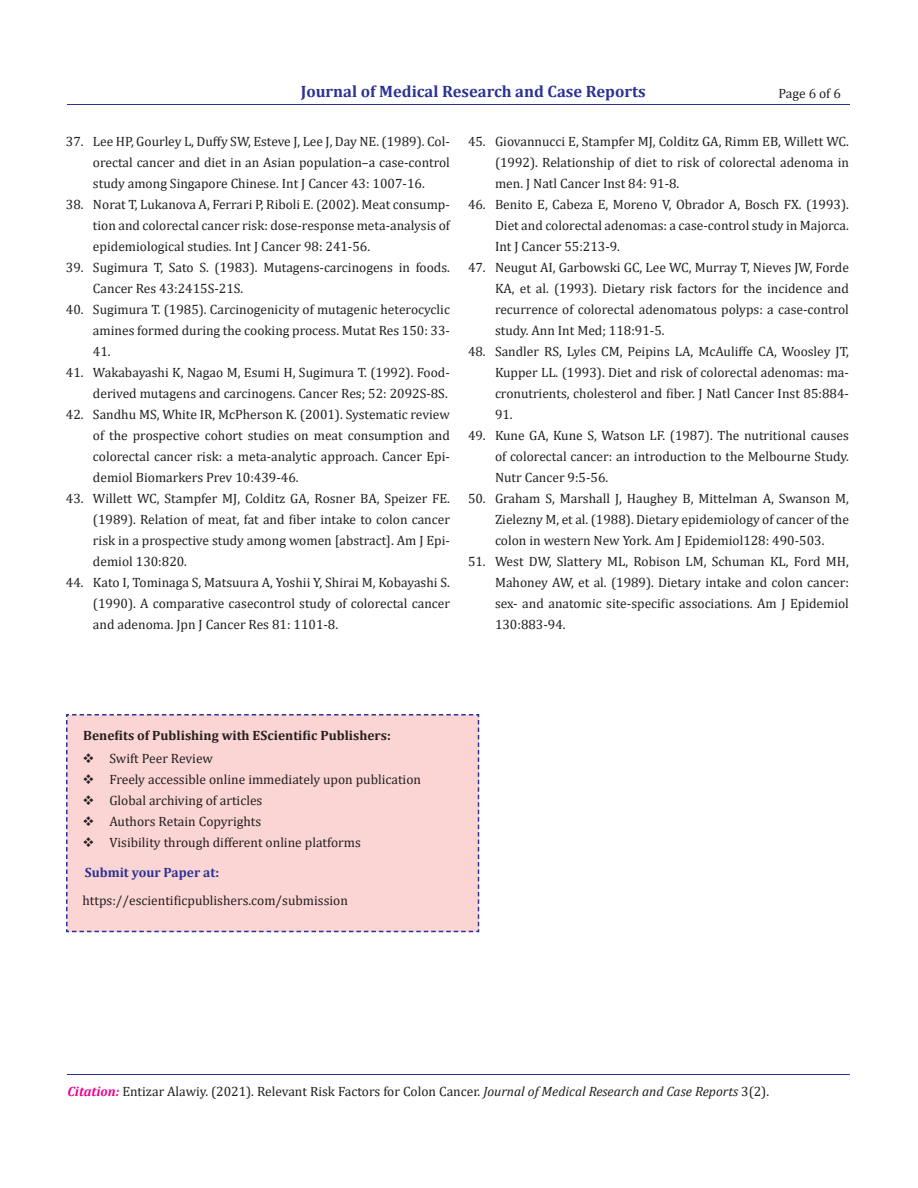
<style>
.page{position:relative;width:918px;height:1188px;background:#fff}
.page>*{position:absolute;margin:0;border:0;box-sizing:border-box;transform-origin:0 0}
.t1{font:700 16.5px "Cambria";color:#2b3393}
.t2{font:13.5px/21px "Cambria";color:#231f20;text-align:justify}
.t3{font:700 13.5px "Cambria";color:#231f20}
.t4{font:700 13.5px "Cambria";color:#2b3393}
.s1{font-weight:700;font-style:italic;color:#ed028c}
.s2{font-style:italic}
</style>
<div class="page">
<hr style="left:67px;top:104px;width:783px;height:1px;background:#2b3393">
<hr style="left:67px;top:1074px;width:783px;height:1px;background:#2b3393">
<div style="left:66px;top:714px;width:414px;height:219px;background:#fbd5d4"></div>
<p class="t1" style="left:301px;top:80px;width:346px">Journal of Medical Research and Case Reports</p>
<p class="t2" style="left:778px;top:82px;width:64px">Page 6 of 6</p>
<p class="t2" style="left:93px;top:130px;width:358px;text-indent:-27px">37. Lee HP, Gourley L, Duffy SW, Esteve J, Lee J, Day NE. (1989). Col&shy;orectal cancer and diet in an Asian population–a case-control study among Singapore Chinese. Int J Cancer 43: 1007-16.</p>
<p class="t2" style="left:93px;top:193px;width:359px;text-indent:-27px">38. Norat T, Lukanova A, Ferrari P, Riboli E. (2002). Meat consump&shy;tion and colorectal cancer risk: dose-response meta-analysis of epidemiological studies. Int J Cancer 98: 241-56.</p>
<p class="t2" style="left:93px;top:256px;width:359px;text-indent:-27px">39. Sugimura T, Sato S. (1983). Mutagens-carcinogens in foods.<br>Cancer Res 43:2415S-21S.</p>
<p class="t2" style="left:93px;top:298px;width:359px;text-indent:-27px">40. Sugimura T. (1985). Carcinogenicity of mutagenic heterocyclic amines formed during the cooking process. Mutat Res 150: 33- 41.</p>
<p class="t2" style="left:66px;top:361px;width:385px;text-align:right">41. Wakabayashi K, Nagao M, Esumi H, Sugimura T. (1992). Food&shy;derived mutagens and carcinogens. Cancer Res; 52: 2092S-8S.</p>
<p class="t2" style="left:93px;top:403px;width:358px;text-indent:-27px">42. Sandhu MS, White IR, McPherson K. (2001). Systematic review of the prospective cohort studies on meat consumption and colorectal cancer risk: a meta-analytic approach. Cancer Epi&shy;demiol Biomarkers Prev 10:439-46.</p>
<p class="t2" style="left:93px;top:487px;width:358px;text-indent:-27px">43. Willett WC, Stampfer MJ, Colditz GA, Rosner BA, Speizer FE. (1989). Relation of meat, fat and fiber intake to colon cancer risk in a prospective study among women [abstract]. Am J Epi&shy;demiol 130:820.</p>
<p class="t2" style="left:93px;top:571px;width:359px;text-indent:-27px">44. Kato I, Tominaga S, Matsuura A, Yoshii Y, Shirai M, Kobayashi S. (1990). A comparative casecontrol study of colorectal cancer and adenoma. Jpn J Cancer Res 81: 1101-8.</p>
<p class="t2" style="left:495px;top:130px;width:355px;text-indent:-27px">45. Giovannucci E, Stampfer MJ, Colditz GA, Rimm EB, Willett WC. (1992). Relationship of diet to risk of colorectal adenoma in men. J Natl Cancer Inst 84: 91-8.</p>
<p class="t2" style="left:495px;top:194px;width:356px;text-indent:-27px">46. Benito E, Cabeza E, Moreno V, Obrador A, Bosch FX. (1993).<br>Diet and colorectal adenomas: a case-control study in Majorca.<br>Int J Cancer 55:213-9.</p>
<p class="t2" style="left:495px;top:257px;width:355px;text-indent:-27px">47. Neugut AI, Garbowski GC, Lee WC, Murray T, Nieves JW, Forde KA, et al. (1993). Dietary risk factors for the incidence and recurrence of colorectal adenomatous polyps: a case-control study. Ann Int Med; 118:91-5.</p>
<p class="t2" style="left:495px;top:341px;width:356px;text-indent:-27px">48. Sandler RS, Lyles CM, Peipins LA, McAuliffe CA, Woosley JT, Kupper LL. (1993). Diet and risk of colorectal adenomas: ma&shy;cronutrients, cholesterol and fiber. J Natl Cancer Inst 85:884- 91.</p>
<p class="t2" style="left:495px;top:425px;width:355px;text-indent:-27px">49. Kune GA, Kune S, Watson LF. (1987). The nutritional causes of colorectal cancer: an introduction to the Melbourne Study.<br>Nutr Cancer 9:5-56.</p>
<p class="t2" style="left:495px;top:488px;width:355px;text-indent:-27px">50. Graham S, Marshall J, Haughey B, Mittelman A, Swanson M, Zielezny M, et al. (1988). Dietary epidemiology of cancer of the colon in western New York. Am J Epidemiol128: 490-503.</p>
<p class="t2" style="left:495px;top:551px;width:356px;text-indent:-27px">51. West DW, Slattery ML, Robison LM, Schuman KL, Ford MH, Mahoney AW, et al. (1989). Dietary intake and colon cancer: sex- and anatomic site-specific associations. Am J Epidemiol 130:883-94.</p>
<p class="t3" style="left:83px;top:726px;width:309px">Benefits of Publishing with EScientific Publishers:</p>
<p class="t2" style="left:82px;top:748px;width:132px">❖ Swift Peer Review</p>
<p class="t2" style="left:82px;top:769px;width:340px">❖ Freely accessible online immediately upon publication</p>
<p class="t2" style="left:82px;top:790px;width:181px">❖ Global archiving of articles</p>
<p class="t2" style="left:82px;top:811px;width:180px">❖ Authors Retain Copyrights</p>
<p class="t2" style="left:82px;top:832px;width:280px">❖ Visibility through different online platforms</p>
<p class="t4" style="left:85px;top:863px;width:136px">Submit your Paper at:</p>
<p class="t2" style="left:82px;top:890px;width:267px">https://escientificpublishers.com/submission</p>
<p class="t2" style="left:67px;top:1081px;width:703px"><span class="s1">Citation:</span> Entizar Alawiy. (2021). Relevant Risk Factors for Colon Cancer. <span class="s2">Journal of Medical Research and Case Reports</span> 3(2).</p>
</div>
